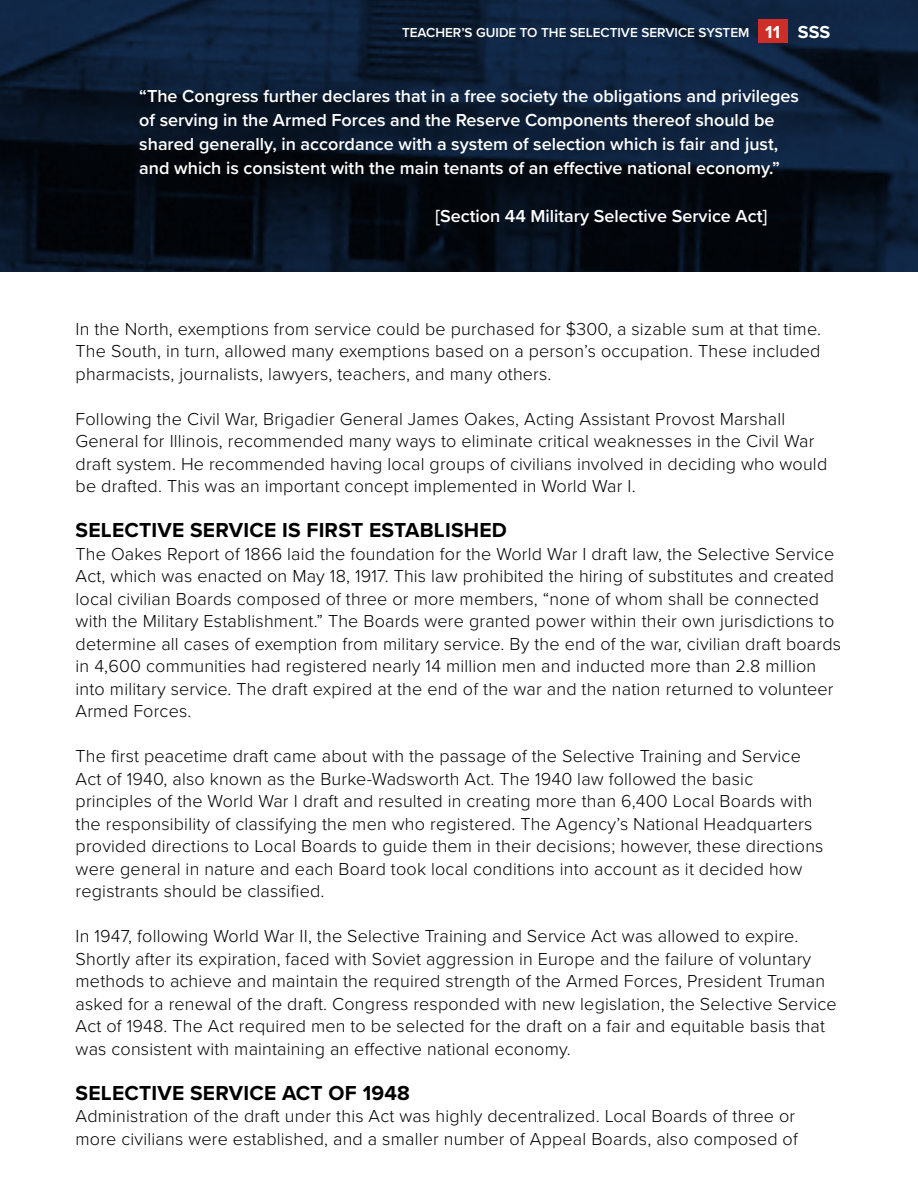
<style>
.page{position:relative;width:918px;height:1188px;background:#fff}
.page>*{position:absolute;margin:0;border:0;box-sizing:border-box;transform-origin:0 0}
.t1{font:700 21px "Proxima Nova";letter-spacing:.01em;color:#000}
.t2{font:300 18px/22.5px "Proxima Nova";letter-spacing:.01em;color:#000}
.t3{font:600 18px/24px "Proxima Nova";color:#fff}
.t4{font:600 13.5px "Proxima Nova";color:#fff}
.s1{font-weight:700;font-size:18px}
</style>
<div class="page">
<svg style="left:0;top:0;width:918px;height:272px;background:#091729"></svg>
<div style="left:758px;top:20px;width:29px;height:23px;background:#ce2e27"></div>
<p class="t4" style="left:402px;top:23px;width:430px">TEACHER’S GUIDE TO THE SELECTIVE SERVICE SYSTEM <span class="s1">11 SSS</span></p>
<p class="t3" style="left:139px;top:84px;width:661px">“The Congress further declares that in a free society the obligations and privileges of serving in the Armed Forces and the Reserve Components thereof should be shared generally, in accordance with a system of selection which is fair and just, and which is consistent with the main tenants of an effective national economy.”</p>
<p class="t3" style="left:435px;top:204px;width:333px">[Section 44 Military Selective Service Act]</p>
<p class="t2" style="left:76px;top:316px;width:747px;text-align:justify">In the North, exemptions from service could be purchased for $300, a sizable sum at that time.<br>The South, in turn, allowed many exemptions based on a person’s occupation. These included pharmacists, journalists, lawyers, teachers, and many others.</p>
<p class="t2" style="left:76px;top:406px;width:753px">Following the Civil War, Brigadier General James Oakes, Acting Assistant Provost Marshall General for Illinois, recommended many ways to eliminate critical weaknesses in the Civil War draft system. He recommended having local groups of civilians involved in deciding who would be drafted. This was an important concept implemented in World War I.</p>
<p class="t1" style="left:76px;top:514px;width:433px">SELECTIVE SERVICE IS FIRST ESTABLISHED</p>
<p class="t2" style="left:76px;top:541px;width:767px">The Oakes Report of 1866 laid the foundation for the World War I draft law, the Selective Service Act, which was enacted on May 18, 1917. This law prohibited the hiring of substitutes and created local civilian Boards composed of three or more members, “none of whom shall be connected with the Military Establishment.” The Boards were granted power within their own jurisdictions to determine all cases of exemption from military service. By the end of the war, civilian draft boards in 4,600 communities had registered nearly 14 million men and inducted more than 2.8 million into military service. The draft expired at the end of the war and the nation returned to volunteer Armed Forces.</p>
<p class="t2" style="left:76px;top:744px;width:749px">The first peacetime draft came about with the passage of the Selective Training and Service Act of 1940, also known as the Burke-Wadsworth Act. The 1940 law followed the basic principles of the World War I draft and resulted in creating more than 6,400 Local Boards with the responsibility of classifying the men who registered. The Agency’s National Headquarters provided directions to Local Boards to guide them in their decisions; however, these directions were general in nature and each Board took local conditions into account as it decided how registrants should be classified.</p>
<p class="t2" style="left:76px;top:924px;width:763px">In 1947, following World War II, the Selective Training and Service Act was allowed to expire.<br>Shortly after its expiration, faced with Soviet aggression in Europe and the failure of voluntary methods to achieve and maintain the required strength of the Armed Forces, President Truman asked for a renewal of the draft. Congress responded with new legislation, the Selective Service Act of 1948. The Act required men to be selected for the draft on a fair and equitable basis that was consistent with maintaining an effective national economy.</p>
<p class="t1" style="left:76px;top:1077px;width:336px">SELECTIVE SERVICE ACT OF 1948</p>
<p class="t2" style="left:76px;top:1104px;width:724px">Administration of the draft under this Act was highly decentralized. Local Boards of three or more civilians were established, and a smaller number of Appeal Boards, also composed of</p>
</div>
